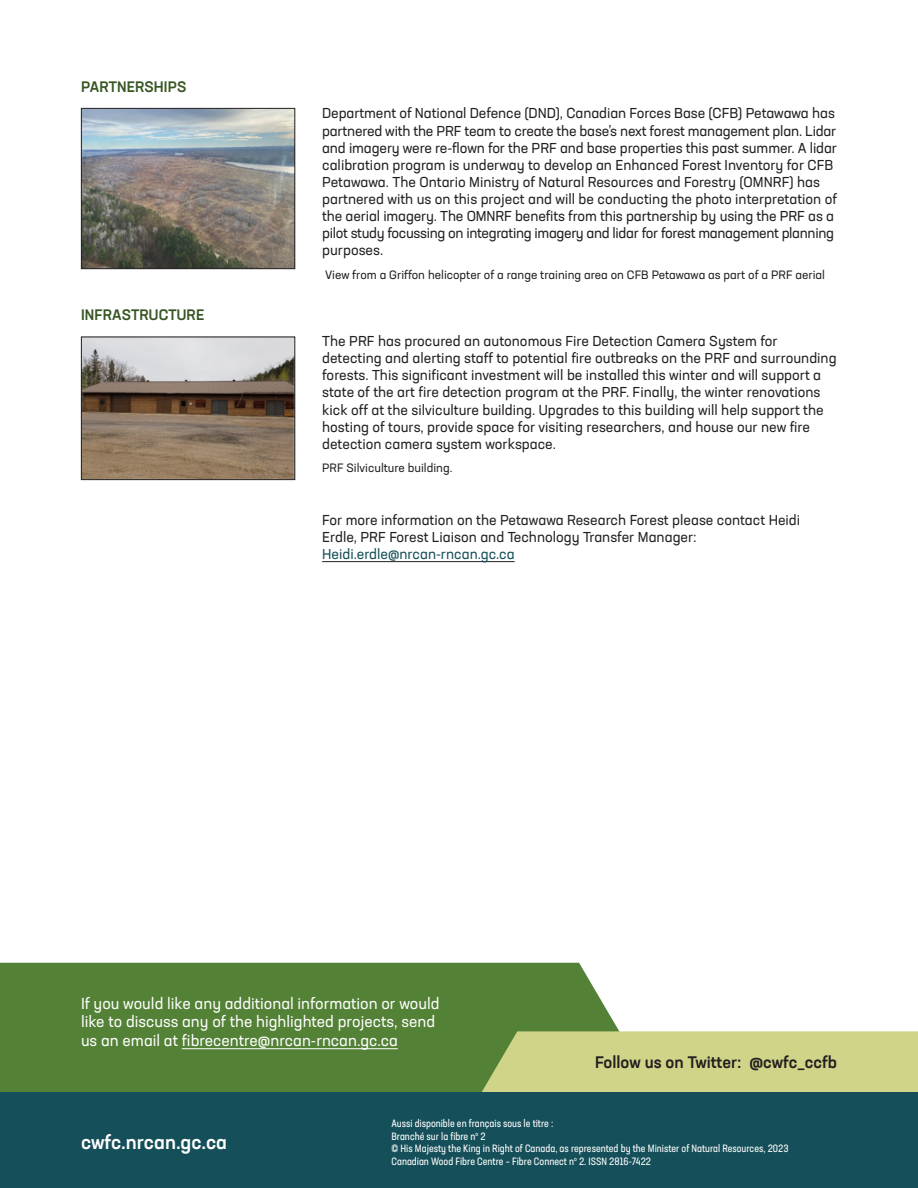
<style>
.page{position:relative;width:918px;height:1188px;background:#fff}
.page>*{position:absolute;margin:0;border:0;box-sizing:border-box;transform-origin:0 0}
.t1{font:500 19.5px "Neusa Next Std";color:#fff}
.t2{font:500 16.5px "Neusa Next Pro";color:#231f20}
.PP{font:15.75px/18.9px "Neusa Next Pro";color:#fff}
.t3{font:500 15px "Neusa Next Pro";letter-spacing:.01em;color:#385623}
.t4{font:14.25px/17.1px "Neusa Next Pro";color:#231f20}
.t5{font:12px "Neusa Next Pro";color:#231f20}
.t6{font:condensed 10.5px/12.6px "Neusa Next Std";color:#fff}
.s1{color:#154f59}
</style>
<div class="page">
<div style="left:0;top:963px;width:619px;height:130px;background:#538135"></div>
<svg style="left:481px;top:1031px;width:437px;height:62px;background:#c7ce84"></svg>
<div style="left:0;top:1093px;width:918px;height:95px;background:#154f59"></div>
<hr style="left:322px;top:561px;width:193px;height:1px;background:#231f20">
<hr style="left:182px;top:1048px;width:216px;height:1px;background:#fff">
<img style="left:83px;top:110px;width:210px;height:157px">
<div style="left:81px;top:108px;width:214px;height:161px;border:1px solid #231f20"></div>
<img style="left:83px;top:339px;width:210px;height:139px">
<div style="left:81px;top:337px;width:214px;height:143px;border:1px solid #231f20"></div>
<h4 class="t3" style="left:81px;top:78px;width:107px">PARTNERSHIPS</h4>
<h4 class="t3" style="left:81px;top:305px;width:125px">INFRASTRUCTURE</h4>
<p class="t4" style="left:322px;top:105px;width:516px">Department of National Defence (DND), Canadian Forces Base (CFB) Petawawa has partnered with the PRF team to create the base’s next forest management plan. Lidar and imagery were re-flown for the PRF and base properties this past summer. A lidar calibration program is underway to develop an Enhanced Forest Inventory for CFB Petawawa. The Ontario Ministry of Natural Resources and Forestry (OMNRF) has partnered with us on this project and will be conducting the photo interpretation of the aerial imagery. The OMNRF benefits from this partnership by using the PRF as a pilot study focussing on integrating imagery and lidar for forest management planning purposes.</p>
<h1 class="t5" style="left:325px;top:267px;width:502px">View from a Griffon helicopter of a range training area on CFB Petawawa as part of a PRF aerial</h1>
<p class="t4" style="left:322px;top:332px;width:516px">The PRF has procured an autonomous Fire Detection Camera System for detecting and alerting staff to potential fire outbreaks on the PRF and surrounding forests. This significant investment will be installed this winter and will support a state of the art fire detection program at the PRF. Finally, the winter renovations kick off at the silviculture building. Upgrades to this building will help support the hosting of tours, provide space for visiting researchers, and house our new fire detection camera system workspace.</p>
<h1 class="t5" style="left:322px;top:460px;width:132px">PRF Silviculture building.</h1>
<p class="t4" style="left:322px;top:512px;width:480px">For more information on the Petawawa Research Forest please contact Heidi<br>Erdle, PRF Forest Liaison and Technology Transfer Manager:<br><span class="s1">Heidi.erdle@nrcan-rncan.gc.ca</span></p>
<p class="PP" style="left:81px;top:993px;width:360px">If you would like any additional information or would like to discuss any of the highlighted projects, send us an email at fibrecentre@nrcan-rncan.gc.ca</p>
<p class="t2" style="left:595px;top:1052px;width:243px">Follow us on Twitter: @cwfc_ccfb</p>
<p class="t1" style="left:81px;top:1130px;width:148px">cwfc.nrcan.gc.ca</p>
<p class="t6" style="left:392px;top:1117px;width:163px">Aussi disponible en français sous le titre :<br>Branché sur la fibre n<sup>o</sup> 2</p>
<p class="t6" style="left:392px;top:1142px;width:399px">© His Majesty the King in Right of Canada, as represented by the Minister of Natural Resources, 2023</p>
<p class="t6" style="left:392px;top:1155px;width:261px">Canadian Wood Fibre Centre – Fibre Connect n<sup>o</sup> 2. ISSN 2816-7422</p>
</div>
